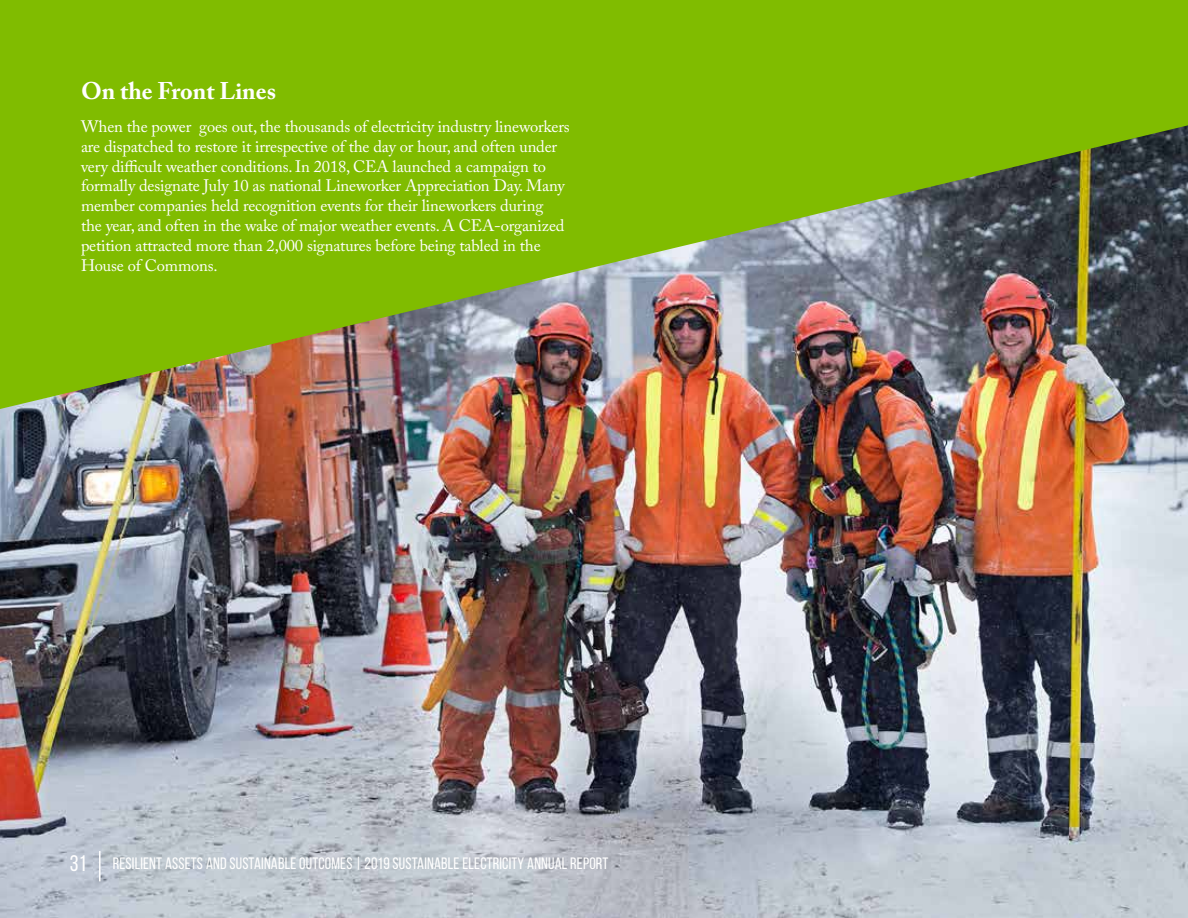
<style>
.page{position:relative;width:1188px;height:918px;background:#fff}
.page>*{position:absolute;margin:0;border:0;box-sizing:border-box;transform-origin:0 0}
.t1{font:700 24px "Adobe Caslon Pro";color:#fff}
.t2{font:16.5px/19.8px "Adobe Caslon Pro";letter-spacing:-.01em;color:#fff}
.t3{font:16.5px "Bebas Neue";letter-spacing:.01em;color:#fff}
.s1{font-size:22.5px}
</style>
<div class="page">
<img style="left:0;top:409px;width:1188px;height:509px">
<img style="left:0;top:0;width:1188px;height:409px">
<hr style="left:99px;top:851px;width:2px;height:30px;background:#fff">
<h1 class="t1" style="left:81px;top:76px;width:197px">On the Front Lines</h1>
<p class="t2" style="left:81px;top:116px;width:490px">When the power goes out, the thousands of electricity industry lineworkers are dispatched to restore it irrespective of the day or hour, and often under very difficult weather conditions. In 2018, CEA launched a campaign to formally designate July 10 as national Lineworker Appreciation Day. Many member companies held recognition events for their lineworkers during<br>the year, and often in the wake of major weather events. A CEA-organized petition attracted more than 2,000 signatures before being tabled in the House of Commons.</p>
<p class="t3" style="left:70px;top:855px;width:540px"><span class="s1">31</span> RESILIENT ASSETS AND SUSTAINABLE OUTCOMES | 2019 SUSTAINABLE ELECTRICITY ANNUAL REPORT</p>
</div>
